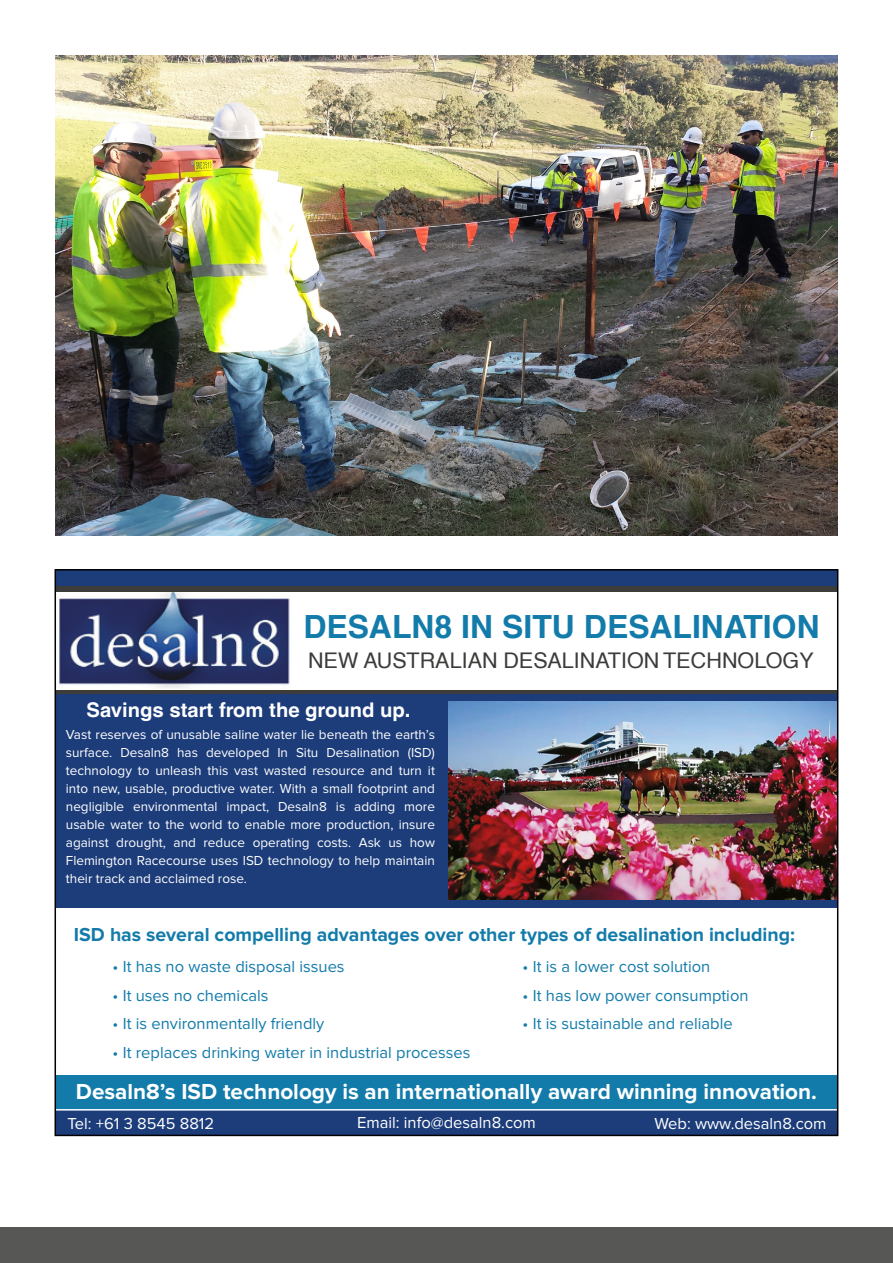
<style>
.page{position:relative;width:893px;height:1263px;background:#fff}
.page>*{position:absolute;margin:0;border:0;box-sizing:border-box;transform-origin:0 0}
.t1{font:700 31.95px "Helvetica Cyr";color:#137baa}
.t2{font:700 22.5px "Proxima Nova";color:#fff}
.t3{font:21.6px "Helvetica Cyr Upright";color:#3c3c3b}
.t4{font:700 20.25px "Helvetica Cyr";color:#fff}
.t5{font:700 19.5px "Proxima Nova";color:#137baa}
.t6{font:16.5px "Proxima Nova";color:#137baa}
.t7{font:16.5px "Proxima Nova";color:#fff}
.t8{font:13.5px/18px "Proxima Nova";color:#fff;text-align:justify}
</style>
<div class="page">
<div style="left:0;top:1228px;width:893px;height:35px;background:#575756"></div>
<div style="left:55px;top:690px;width:783px;height:11px;background:#3c3c3b"></div>
<div style="left:55px;top:694px;width:783px;height:16px;background:#1d3d7a"></div>
<div style="left:55px;top:891px;width:783px;height:16px;background:#1d3d7a"></div>
<div style="left:55px;top:704px;width:393px;height:195px;background:#1d3d7a"></div>
<img style="left:448px;top:701px;width:387px;height:198px">
<div style="left:55px;top:1075px;width:783px;height:47px;background:#137baa"></div>
<div style="left:55px;top:1110px;width:783px;height:25px;background:#1d3d7a"></div>
<img style="left:58px;top:592px;width:232px;height:96px">
<div style="left:55px;top:580px;width:783px;height:12px;background:#3c3c3b"></div>
<div style="left:55px;top:570px;width:783px;height:16px;background:#1d3d7a"></div>
<hr style="left:55px;top:1109px;width:783px;height:1px;background:#fff">
<img style="left:55px;top:55px;width:783px;height:480px">
<h1 class="t1" style="left:303px;top:608px;width:518px">DESALN8 IN SITU DESALINATION</h1>
<h3 class="t3" style="left:308px;top:649px;width:507px">NEW AUSTRALIAN DESALINATION TECHNOLOGY</h3>
<h3 class="t4" style="left:87px;top:698px;width:325px">Savings start from the ground up.</h3>
<p class="t8" style="left:66px;top:726px;width:370px">Vast reserves of unusable saline water lie beneath the earth’s surface. Desaln8 has developed In Situ Desalination (ISD) technology to unleash this vast wasted resource and turn it into new, usable, productive water. With a small footprint and negligible environmental impact, Desaln8 is adding more usable water to the world to enable more production, insure against drought, and reduce operating costs. Ask us how Flemington Racecourse uses ISD technology to help maintain their track and acclaimed rose.</p>
<h3 class="t5" style="left:74px;top:926px;width:723px">ISD has several compelling advantages over other types of desalination including:</h3>
<p class="t6" style="left:523px;top:959px;width:189px">• It is a lower cost solution</p>
<p class="t6" style="left:523px;top:988px;width:227px">• It has low power consumption</p>
<p class="t6" style="left:523px;top:1016px;width:212px">• It is sustainable and reliable</p>
<p class="t6" style="left:113px;top:959px;width:233px">• It has no waste disposal issues</p>
<p class="t6" style="left:113px;top:988px;width:157px">• It uses no chemicals</p>
<p class="t6" style="left:113px;top:1016px;width:213px">• It is environmentally friendly</p>
<p class="t6" style="left:113px;top:1045px;width:359px">• It replaces drinking water in industrial processes</p>
<h2 class="t2" style="left:76px;top:1081px;width:743px">Desaln8’s ISD technology is an internationally award winning innovation.</h2>
<p class="t7" style="left:67px;top:1116px;width:148px">Tel: +61 3 8545 8812</p>
<p class="t7" style="left:357px;top:1115px;width:180px">Email: info@desaln8.com</p>
<p class="t7" style="left:654px;top:1116px;width:174px">Web: www.desaln8.com</p>
</div>
